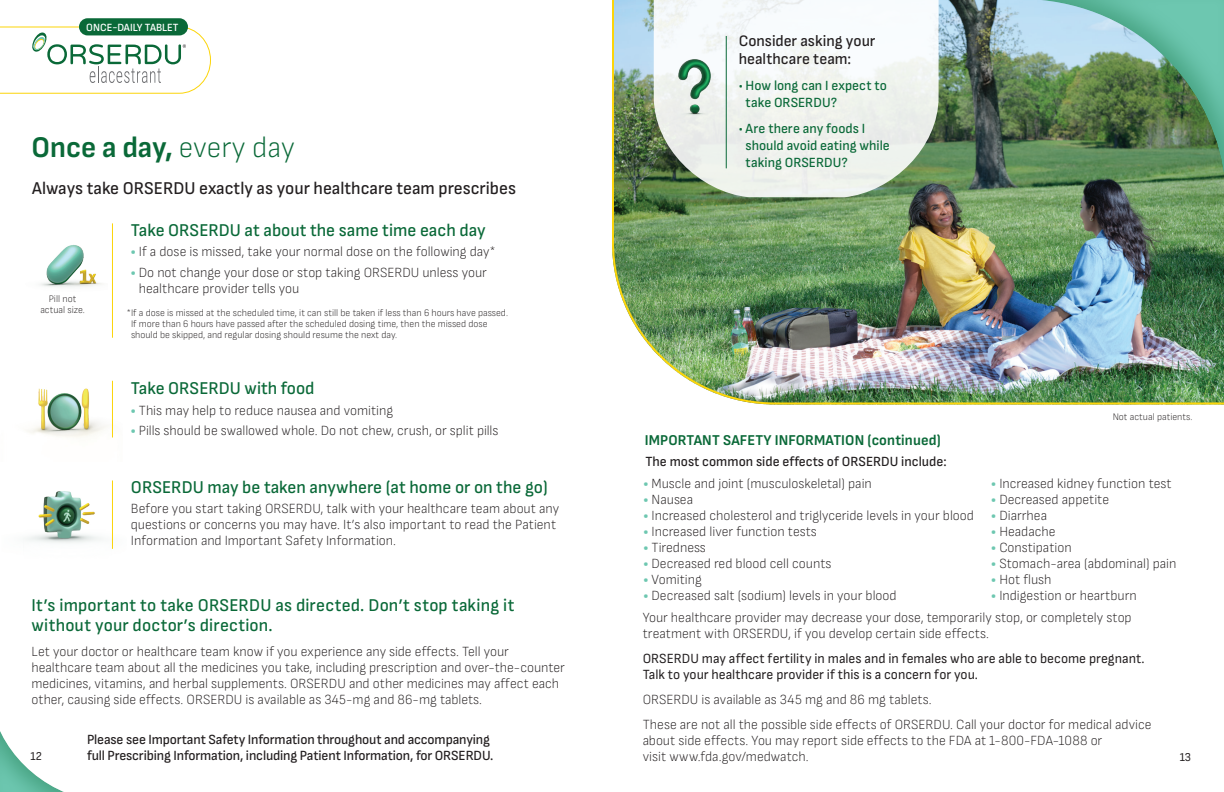
<style>
.page{position:relative;width:1224px;height:792px;background:#fff}
.page>*{position:absolute;margin:0;border:0;box-sizing:border-box;transform-origin:0 0}
.t1{font:700 semi-condensed 30px "Sofia Sans";color:#0a6938}
.t2{font:500 semi-condensed 18px/20px "Sofia Sans";color:#0a6938}
.t3{font:500 semi-condensed 18px "Sofia Sans";color:#231f20}
.t4{font:500 semi-condensed 16px/18px "Sofia Sans";color:#231f20}
.t5{font:700 semi-condensed 15px "Sofia Sans";letter-spacing:.01em;color:#0a6938}
.t6{font:300 semi-condensed 14px/16px "Sofia Sans";color:#231f20}
.t7{font:500 semi-condensed 14px "Sofia Sans";letter-spacing:-.01em;color:#231f20}
.t8{font:semi-condensed 14px/16px "Sofia Sans";color:#231f20}
.t9{font:500 semi-condensed 14px/17px "Sofia Sans";color:#0a6938}
.t10{font:semi-condensed 12px "Sofia Sans";color:#231f20}
.t11{font:600 semi-condensed 11px "Sofia Sans";color:#fff}
.t12{font:300 semi-condensed 10px/11px "Sofia Sans";color:#231f20}
.s1{font-weight:300}
.s2{font-weight:900;color:#6dc7b0}
</style>
<div class="page">
<div style="left:79px;top:18px;width:109px;height:17px;background:#0a6938;border-radius:9px"></div>
<svg style="left:0;top:26px;width:211px;height:68px"></svg>
<img style="left:28px;top:388px;width:84px;height:50px">
<img style="left:40px;top:245px;width:62px;height:42px">
<img style="left:26px;top:491px;width:86px;height:55px">
<img style="left:612px;top:0;width:612px;height:405px">
<svg style="left:654px;top:0;width:285px;height:197px;fill:#f1f3ee"></svg>
<hr style="left:112px;top:223px;width:1px;height:115px;background:#fcd50a">
<hr style="left:112px;top:381px;width:1px;height:57px;background:#fcd50a">
<hr style="left:112px;top:480px;width:1px;height:69px;background:#fcd50a">
<div style="left:0;top:698px;width:101px;height:94px;background:#0a6938;opacity:.4"></div>
<div style="left:1022px;top:0;width:202px;height:208px;background:#0a6938;opacity:.4"></div>
<img style="left:654px;top:46px;width:81px;height:95px">
<hr style="left:726px;top:36px;width:1px;height:132px;background:#0a6938">
<p class="t11" style="left:86px;top:21px;width:94px">ONCE-DAILY TABLET</p>
<h1 class="t1" style="left:32px;top:130px;width:265px">Once a day, <span class="s1">every day</span></h1>
<p class="t3" style="left:32px;top:178px;width:485px">Always take ORSERDU exactly as your healthcare team prescribes</p>
<p class="t12" style="left:40px;top:294px;width:46px;text-align:center">Pill not actual size.</p>
<p class="t2" style="left:131px;top:220px;width:356px">Take ORSERDU at about the same time each day</p>
<p class="t6" style="left:131px;top:244px;width:366px"><span class="s2">•</span> If a dose is missed, take your normal dose on the following day*</p>
<p class="t6" style="left:139px;top:264px;width:350px;text-indent:-8px"><span class="s2">•</span> Do not change your dose or stop taking ORSERDU unless your healthcare provider tells you</p>
<p class="t12" style="left:131px;top:308px;width:379px;text-indent:-4px">*If a dose is missed at the scheduled time, it can still be taken if less than 6 hours have passed.<br>If more than 6 hours have passed after the scheduled dosing time, then the missed dose should be skipped, and regular dosing should resume the next day.</p>
<p class="t2" style="left:131px;top:378px;width:185px">Take ORSERDU with food</p>
<p class="t6" style="left:131px;top:402px;width:264px"><span class="s2">•</span> This may help to reduce nausea and vomiting</p>
<p class="t6" style="left:131px;top:423px;width:369px"><span class="s2">•</span> Pills should be swallowed whole. Do not chew, crush, or split pills</p>
<p class="t2" style="left:131px;top:477px;width:418px">ORSERDU may be taken anywhere (at home or on the go)</p>
<p class="t6" style="left:131px;top:501px;width:430px">Before you start taking ORSERDU, talk with your healthcare team about any questions or concerns you may have. It’s also important to read the Patient<br>Information and Important Safety Information.</p>
<p class="t2" style="left:32px;top:595px;width:484px">It’s important to take ORSERDU as directed. Don’t stop taking it without your doctor’s direction.</p>
<p class="t6" style="left:32px;top:644px;width:535px">Let your doctor or healthcare team know if you experience any side effects. Tell your healthcare team about all the medicines you take, including prescription and over-the-counter medicines, vitamins, and herbal supplements. ORSERDU and other medicines may affect each other, causing side effects. ORSERDU is available as 345-mg and 86-mg tablets.</p>
<p class="t7" style="left:87px;top:732px;width:405px">Please see Important Safety Information throughout and accompanying</p>
<p class="t10" style="left:31px;top:750px;width:13px">12</p>
<p class="t7" style="left:87px;top:748px;width:408px">full Prescribing Information, including Patient Information, for ORSERDU.</p>
<p class="t4" style="left:739px;top:32px;width:138px">Consider asking your healthcare team:</p>
<p class="t9" style="left:746px;top:77px;width:143px;text-indent:-7px">• How long can I expect to take ORSERDU?</p>
<p class="t9" style="left:746px;top:120px;width:146px;text-indent:-7px">• Are there any foods I should avoid eating while taking ORSERDU?</p>
<p class="t5" style="left:645px;top:432px;width:298px">IMPORTANT SAFETY INFORMATION (continued)</p>
<p class="t7" style="left:646px;top:454px;width:303px">The most common side effects of ORSERDU include:</p>
<p class="t6" style="left:643px;top:475px;width:230px"><span class="s2">•</span> Muscle and joint (musculoskeletal) pain</p>
<p class="t6" style="left:643px;top:491px;width:51px"><span class="s2">•</span> Nausea</p>
<p class="t6" style="left:643px;top:507px;width:332px"><span class="s2">•</span> Increased cholesterol and triglyceride levels in your blood</p>
<p class="t6" style="left:643px;top:523px;width:175px"><span class="s2">•</span> Increased liver function tests</p>
<p class="t6" style="left:643px;top:539px;width:64px"><span class="s2">•</span> Tiredness</p>
<p class="t6" style="left:643px;top:555px;width:190px"><span class="s2">•</span> Decreased red blood cell counts</p>
<p class="t6" style="left:643px;top:571px;width:60px"><span class="s2">•</span> Vomiting</p>
<p class="t6" style="left:643px;top:587px;width:255px"><span class="s2">•</span> Decreased salt (sodium) levels in your blood</p>
<p class="t12" style="left:1113px;top:411px;width:81px">Not actual patients.</p>
<p class="t6" style="left:991px;top:475px;width:182px"><span class="s2">•</span> Increased kidney function test</p>
<p class="t6" style="left:991px;top:491px;width:119px"><span class="s2">•</span> Decreased appetite</p>
<p class="t6" style="left:991px;top:507px;width:57px"><span class="s2">•</span> Diarrhea</p>
<p class="t6" style="left:991px;top:523px;width:66px"><span class="s2">•</span> Headache</p>
<p class="t6" style="left:991px;top:539px;width:82px"><span class="s2">•</span> Constipation</p>
<p class="t6" style="left:991px;top:555px;width:187px"><span class="s2">•</span> Stomach-area (abdominal) pain</p>
<p class="t6" style="left:991px;top:571px;width:62px"><span class="s2">•</span> Hot flush</p>
<p class="t6" style="left:991px;top:587px;width:147px"><span class="s2">•</span> Indigestion or heartburn</p>
<p class="t6" style="left:643px;top:609px;width:491px">Your healthcare provider may decrease your dose, temporarily stop, or completely stop treatment with ORSERDU, if you develop certain side effects.</p>
<p class="t8" style="left:643px;top:650px;width:504px">ORSERDU may affect fertility in males and in females who are able to become pregnant.<br>Talk to your healthcare provider if this is a concern for you.</p>
<p class="t6" style="left:643px;top:686px;width:510px;line-height:25px">ORSERDU is available as 345 mg and 86 mg tablets.<br>These are not all the possible side effects of ORSERDU. Call your doctor for medical advice</p>
<p class="t6" style="left:643px;top:732px;width:461px">about side effects. You may report side effects to the FDA at 1-800-FDA-1088 or visit www.fda.gov/medwatch.</p>
<p class="t10" style="left:1180px;top:750px;width:13px">13</p>
</div>
